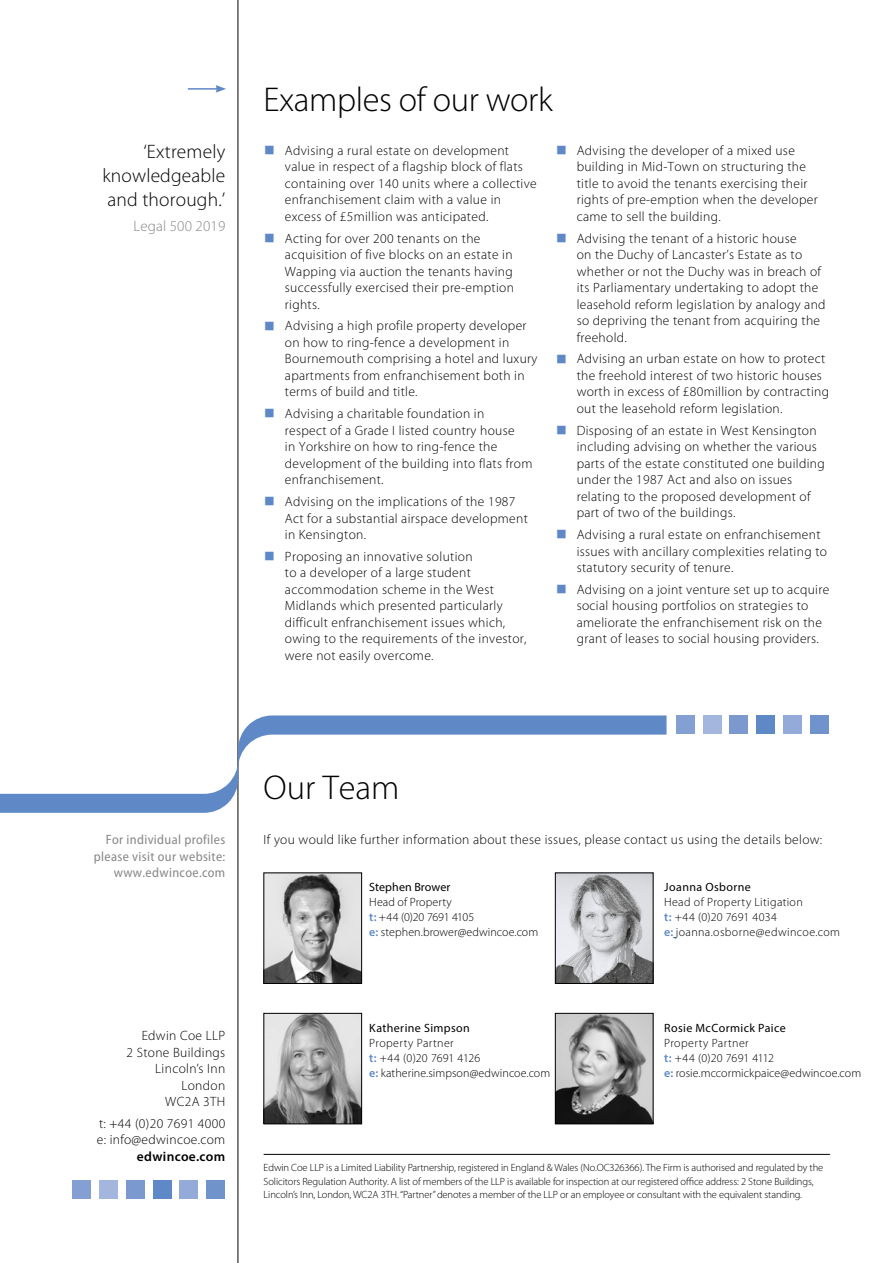
<style>
.page{position:relative;width:893px;height:1263px;background:#fff}
.page>*{position:absolute;margin:0;border:0;box-sizing:border-box;transform-origin:0 0}
.t1{font:300 34.5px "Myriad Pro";letter-spacing:-.01em;color:#000}
.t2{font:300 19.5px/24px "Myriad Pro";letter-spacing:.01em;color:#000;text-align:justify}
.t3{font:300 15px "Myriad Pro";letter-spacing:.01em;color:#878787}
.t4{font:300 13.5px/16.5px "Myriad Pro";letter-spacing:.025em;color:#000}
.t5{font:semi-condensed 13.5px/16.5px "Myriad Pro";letter-spacing:.025em;color:#878787;text-align:right}
.t6{font:600 13.5px "Myriad Pro";letter-spacing:.025em;color:#000}
.t7{font:300 12px/15px "Myriad Pro";letter-spacing:.015em;color:#000}
.t8{font:12px "Myriad Pro";letter-spacing:.03em;color:#000}
.t9{font:12px "Myriad Pro";letter-spacing:.01em;color:#000}
.t10{font:300 10.5px/13.5px "Myriad Pro";letter-spacing:-.01em;color:#000}
.s1{font-weight:600;color:#5f89c6}
</style>
<div class="page">
<hr style="left:238px;top:0;width:1px;height:1263px;background:#000">
<div style="left:676px;top:715px;width:19px;height:19px;background:#849fd2"></div>
<div style="left:703px;top:715px;width:18px;height:19px;background:#a4b6de"></div>
<div style="left:729px;top:715px;width:19px;height:19px;background:#7b99cf"></div>
<div style="left:756px;top:715px;width:19px;height:19px;background:#5f89c6"></div>
<div style="left:783px;top:715px;width:19px;height:19px;background:#94aad8"></div>
<div style="left:810px;top:715px;width:19px;height:19px;background:#7193cc"></div>
<svg style="left:0;top:715px;width:666px;height:98px"></svg>
<img style="left:557px;top:875px;width:94px;height:107px">
<div style="left:555px;top:873px;width:98px;height:111px;border:1px solid #000"></div>
<img style="left:266px;top:1015px;width:94px;height:107px">
<div style="left:264px;top:1013px;width:98px;height:111px;border:1px solid #000"></div>
<img style="left:266px;top:875px;width:94px;height:107px">
<div style="left:264px;top:873px;width:98px;height:111px;border:1px solid #000"></div>
<img style="left:557px;top:1015px;width:94px;height:107px">
<div style="left:555px;top:1013px;width:98px;height:111px;border:1px solid #000"></div>
<hr style="left:264px;top:1154px;width:566px;height:1px;background:#000">
<div style="left:72px;top:1180px;width:19px;height:19px;background:#849fd2"></div>
<div style="left:99px;top:1180px;width:19px;height:19px;background:#a4b6de"></div>
<div style="left:126px;top:1180px;width:19px;height:19px;background:#7b99cf"></div>
<div style="left:153px;top:1180px;width:19px;height:19px;background:#5f89c6"></div>
<div style="left:180px;top:1180px;width:18px;height:19px;background:#94aad8"></div>
<div style="left:206px;top:1180px;width:19px;height:19px;background:#7193cc"></div>
<hr style="left:188px;top:88px;width:30px;height:2px;background:#5f89c6">
<svg style="left:216px;top:85px;width:10px;height:8px"></svg>
<h2 class="t2" style="left:102px;top:139px;width:124px;text-indent:41px">‘Extremely knowledgeable and thorough.’</h2>
<p class="t3" style="left:133px;top:216px;width:93px">Legal 500 2019</p>
<h1 class="t1" style="left:264px;top:79px;width:291px">Examples of our work</h1>
<p class="t4" style="left:285px;top:142px;width:253px">Advising a rural estate on development value in respect of a flagship block of flats containing over 140 units where a collective enfranchisement claim with a value in excess of £5million was anticipated.</p>
<p class="t4" style="left:285px;top:230px;width:231px">Acting for over 200 tenants on the acquisition of five blocks on an estate in Wapping via auction the tenants having successfully exercised their pre-emption rights.</p>
<p class="t4" style="left:285px;top:317px;width:254px">Advising a high profile property developer on how to ring-fence a development in Bournemouth comprising a hotel and luxury apartments from enfranchisement both in terms of build and title.</p>
<p class="t4" style="left:285px;top:405px;width:249px">Advising a charitable foundation in<br>respect of a Grade I listed country house<br>in Yorkshire on how to ring-fence the development of the building into flats from enfranchisement.</p>
<p class="t4" style="left:285px;top:493px;width:244px">Advising on the implications of the 1987<br>Act for a substantial airspace development in Kensington.</p>
<p class="t4" style="left:285px;top:548px;width:243px">Proposing an innovative solution<br>to a developer of a large student accommodation scheme in the West Midlands which presented particularly difficult enfranchisement issues which, owing to the requirements of the investor, were not easily overcome.</p>
<p class="t4" style="left:577px;top:142px;width:243px">Advising the developer of a mixed use building in Mid-Town on structuring the title to avoid the tenants exercising their rights of pre-emption when the developer came to sell the building.</p>
<p class="t4" style="left:577px;top:230px;width:250px">Advising the tenant of a historic house<br>on the Duchy of Lancaster’s Estate as to whether or not the Duchy was in breach of its Parliamentary undertaking to adopt the leasehold reform legislation by analogy and so depriving the tenant from acquiring the freehold.</p>
<p class="t4" style="left:577px;top:350px;width:254px">Advising an urban estate on how to protect the freehold interest of two historic houses worth in excess of £80million by contracting out the leasehold reform legislation.</p>
<p class="t4" style="left:577px;top:422px;width:250px">Disposing of an estate in West Kensington including advising on whether the various parts of the estate constituted one building under the 1987 Act and also on issues relating to the proposed development of part of two of the buildings.</p>
<p class="t4" style="left:577px;top:526px;width:252px">Advising a rural estate on enfranchisement issues with ancillary complexities relating to statutory security of tenure.</p>
<p class="t4" style="left:577px;top:581px;width:254px">Advising on a joint venture set up to acquire social housing portfolios on strategies to ameliorate the enfranchisement risk on the grant of leases to social housing providers.</p>
<h1 class="t1" style="left:264px;top:766px;width:137px">Our Team</h1>
<p class="t5" style="left:94px;top:831px;width:133px">For individual profiles please visit our website: www.edwincoe.com</p>
<p class="t4" style="left:264px;top:831px;width:560px">If you would like further information about these issues, please contact us using the details below:</p>
<p class="t9" style="left:369px;top:880px;width:83px">Stephen Brower</p>
<p class="t7" style="left:369px;top:895px;width:170px">Head of Property<br><span class="s1">t:</span> +44 (0)20 7691 4105<br><span class="s1">e:</span> stephen.brower@edwincoe.com</p>
<p class="t8" style="left:664px;top:880px;width:88px">Joanna Osborne</p>
<p class="t7" style="left:664px;top:895px;width:177px">Head of Property Litigation<br><span class="s1">t:</span> +44 (0)20 7691 4034<br><span class="s1">e:</span> joanna.osborne@edwincoe.com</p>
<p class="t4" style="left:127px;top:1027px;width:100px;text-align:right">Edwin Coe LLP<br>2 Stone Buildings<br>Lincoln’s Inn<br>London<br>WC2A 3TH</p>
<p class="t4" style="left:97px;top:1115px;width:130px">t: +44 (0)20 7691 4000 e: info@edwincoe.com</p>
<p class="t6" style="left:137px;top:1148px;width:90px">edwincoe.com</p>
<p class="t8" style="left:369px;top:1020px;width:102px">Katherine Simpson</p>
<p class="t7" style="left:369px;top:1035px;width:182px">Property Partner<br><span class="s1">t:</span> +44 (0)20 7691 4126<br><span class="s1">e:</span> katherine.simpson@edwincoe.com</p>
<p class="t8" style="left:664px;top:1020px;width:123px">Rosie McCormick Paice</p>
<p class="t7" style="left:664px;top:1035px;width:198px">Property Partner<br><span class="s1">t:</span> +44 (0)20 7691 4112<br><span class="s1">e:</span> rosie.mccormickpaice@edwincoe.com</p>
<p class="t10" style="left:264px;top:1161px;width:561px">Edwin Coe LLP is a Limited Liability Partnership, registered in England &amp; Wales (No.OC326366). The Firm is authorised and regulated by the<br>Solicitors Regulation Authority. A list of members of the LLP is available for inspection at our registered office address: 2 Stone Buildings,<br>Lincoln’s Inn, London, WC2A 3TH. “Partner” denotes a member of the LLP or an employee or consultant with the equivalent standing.</p>
</div>
